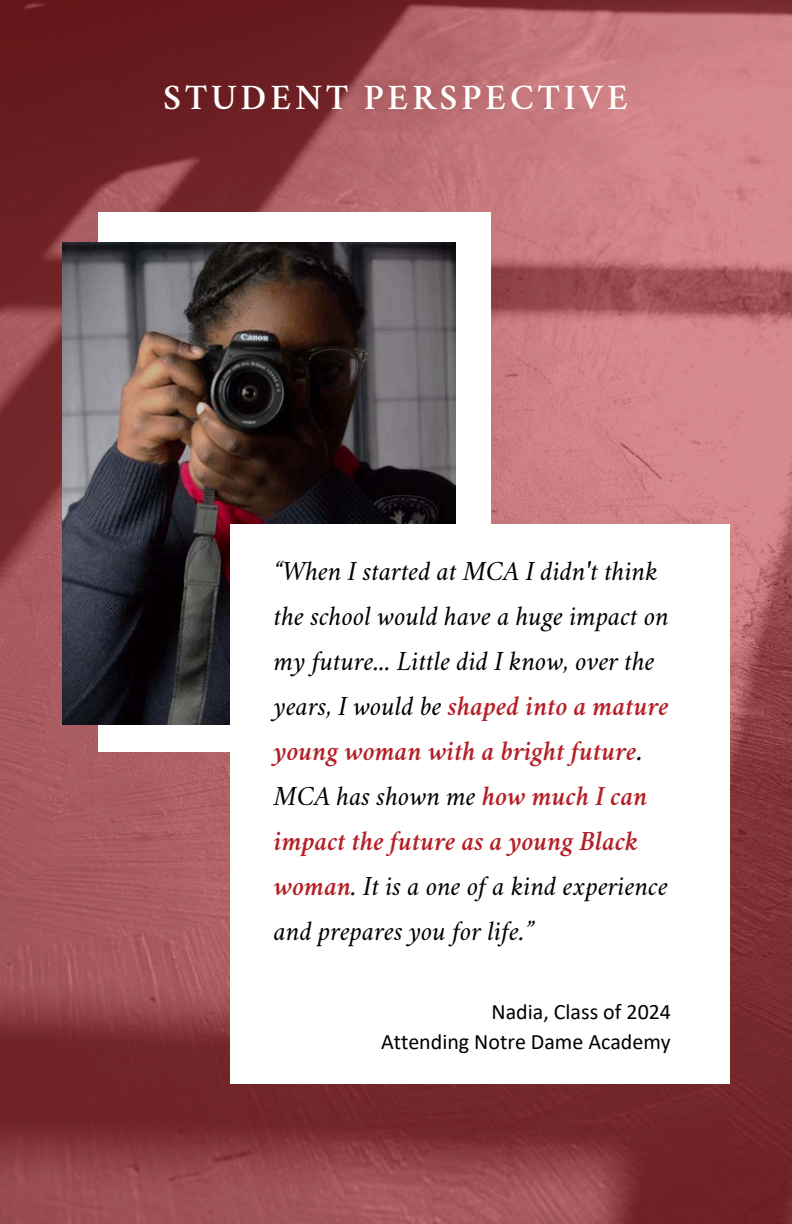
<style>
.page{position:relative;width:792px;height:1224px;background:#fff}
.page>*{position:absolute;margin:0;border:0;box-sizing:border-box;transform-origin:0 0}
.t1{font:600 36px "Crimson";letter-spacing:.11em;color:#fff}
.t2{font:italic 28px/45px "Crimson";color:#000}
.t3{font:22px "Calibri";color:#000}
.s1{font-weight:600;color:#b42026}
.s2{font-weight:600}
</style>
<div class="page">
<img style="left:0;top:0;width:792px;height:1224px">
<div style="left:99px;top:212px;width:392px;height:540px;background:#fff"></div>
<img style="left:62px;top:243px;width:393px;height:481px">
<div style="left:230px;top:524px;width:499px;height:560px;background:#fff"></div>
<h1 class="t1" style="left:163px;top:83px;width:466px">STUDENT PERSPECTIVE</h1>
<h2 class="t2" style="left:274px;top:551px;width:397px">“When I started at MCA I didn't think the school would have a huge impact on my future... Little did I know, over the years, I would be <span class="s1">shaped into a mature young woman with a bright future</span><span class="s2">.<br></span>MCA has shown me <span class="s1">how much I can impact the future as a young Black woman</span>. It is a one of a kind experience and prepares you for life.”</h2>
<p class="t3" style="left:492px;top:1003px;width:181px">Nadia, Class of 2024</p>
<p class="t3" style="left:381px;top:1033px;width:291px">Attending Notre Dame Academy</p>
</div>
